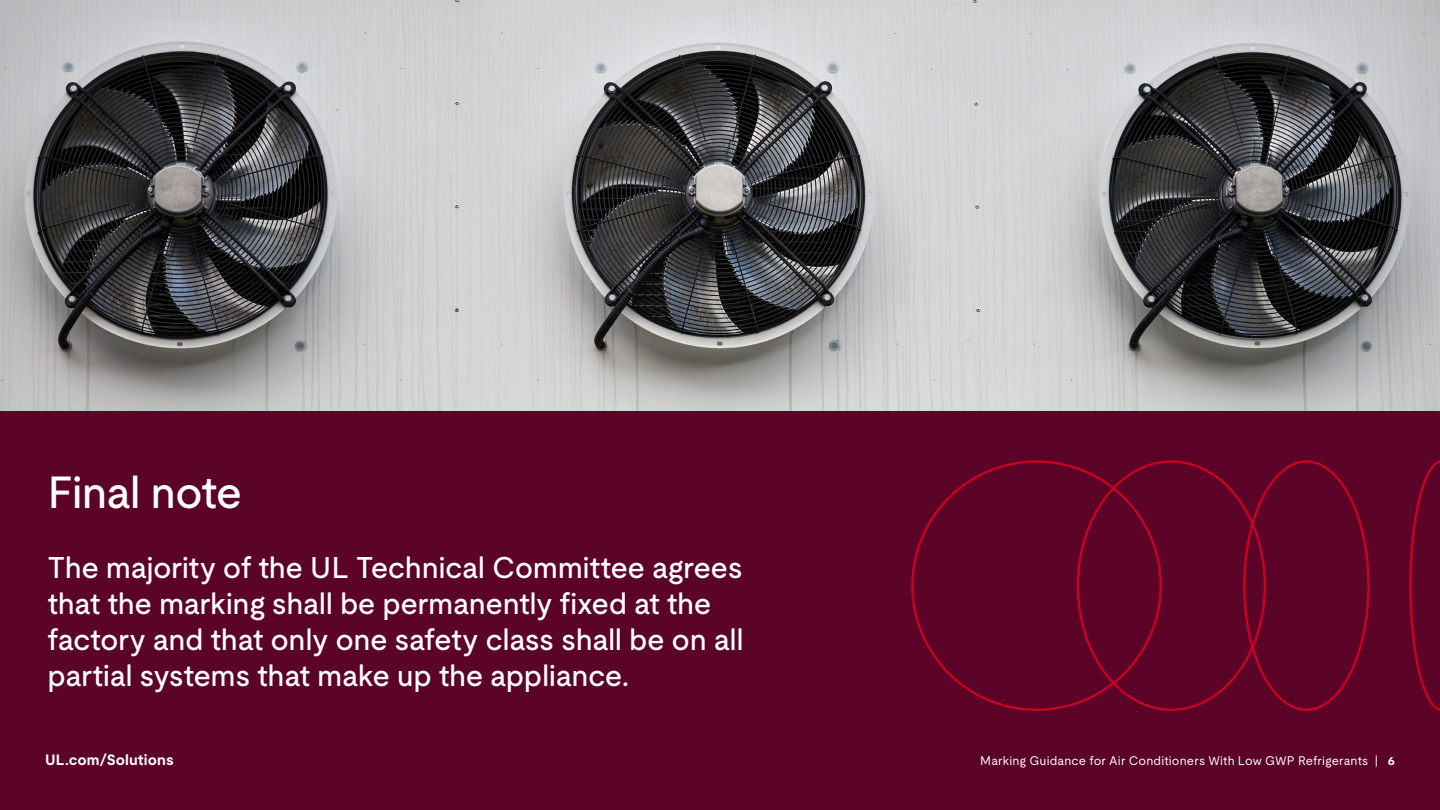
<style>
.page{position:relative;width:1440px;height:810px;background:#fff}
.page>*{position:absolute;margin:0;border:0;box-sizing:border-box;transform-origin:0 0}
.t1{font:500 45px "UL Moderat";letter-spacing:-.025em;color:#fff}
.t2{font:500 30px/36px "UL Moderat";letter-spacing:-.015em;color:#fff}
.t3{font:700 15px "UL Moderat";letter-spacing:.005em;color:#fff}
.t4{font:12.5px "UL Moderat";letter-spacing:.01em;color:#fff}
.s1{font-weight:700}
</style>
<div class="page">
<div style="left:0;top:399px;width:1440px;height:411px;background:#5b0428"></div>
<img style="left:0;top:0;width:1440px;height:411px">
<svg style="left:1409px;top:460px;width:31px;height:251px"></svg>
<h1 class="t1" style="left:48px;top:456px;width:196px">Final note</h1>
<p class="t2" style="left:48px;top:549px;width:698px">The majority of the UL Technical Committee agrees that the marking shall be permanently fixed at the factory and that only one safety class shall be on all partial systems that make up the appliance.</p>
<p class="t3" style="left:45px;top:748px;width:130px">UL.com/Solutions</p>
<p class="t4" style="left:980px;top:751px;width:416px">Marking Guidance for Air Conditioners With Low GWP Refrigerants | <span class="s1">6</span></p>
</div>
